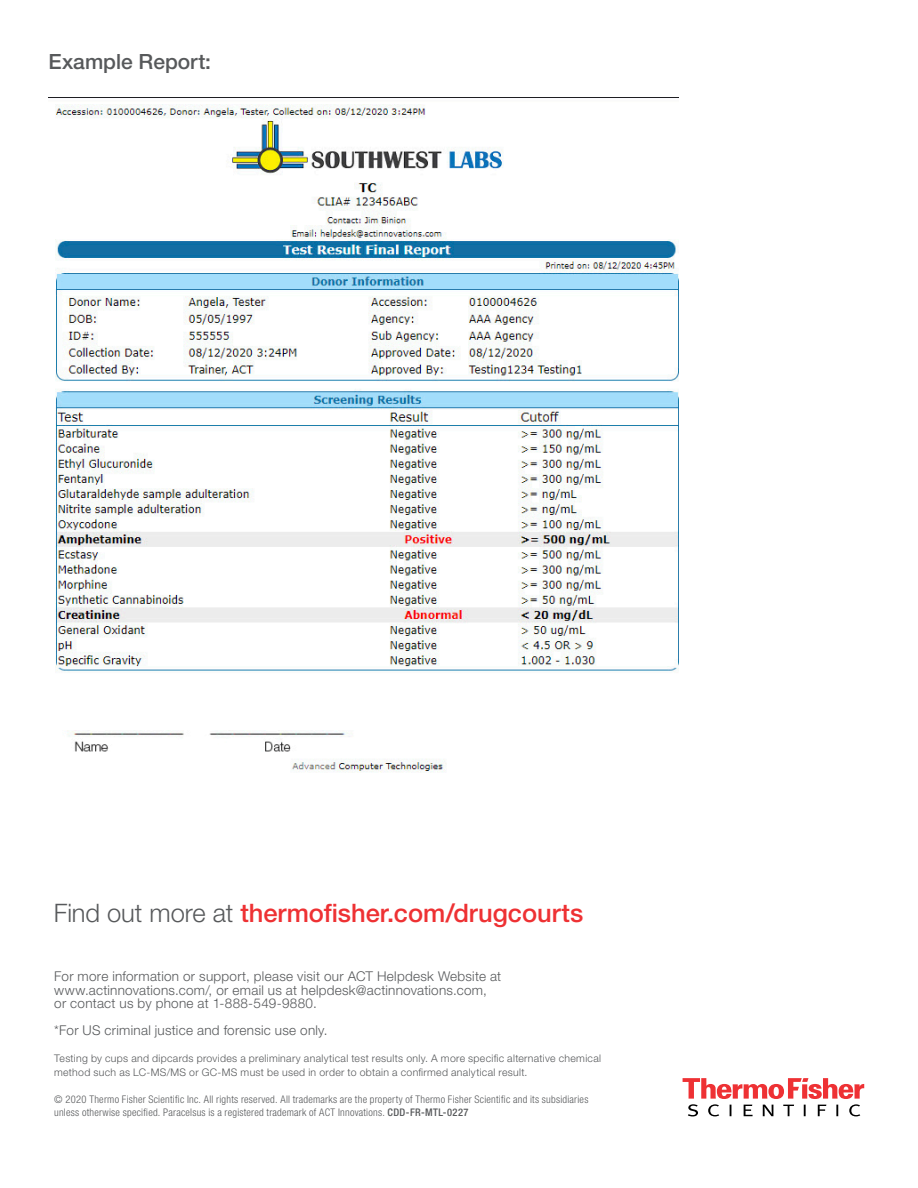
<style>
.page{position:relative;width:918px;height:1188px;background:#fff}
.page>*{position:absolute;margin:0;border:0;box-sizing:border-box;transform-origin:0 0}
.CTA{font:500 25.5px "Helvetica Neue LT Std";color:#ee3133}
.Subject_Header{font:500 21px "Helvetica Neue LT Std";color:#57595b}
.Copyright___Tactic{font:300 13.5px "Helvetica Neue LT Std";letter-spacing:.02em;color:#57595b}
.Copyright___Tactic-2{font:300 condensed 10.5px/13.5px "Helvetica Neue LT Std";letter-spacing:.025em;color:#57595b}
.Copyright___Tactic-3{font:300 10.5px/13.5px "Helvetica Neue LT Std";letter-spacing:.03em;color:#57595b}
.s1{font-weight:300;color:#57595b}
.s2{font-weight:500}
</style>
<div class="page">
<svg style="left:683px;top:1078px;width:181px;height:38px"></svg>
<img style="left:49px;top:97px;width:629px;height:676px">
<p class="Subject_Header" style="left:49px;top:49px;width:164px">Example Report:</p>
<p class="CTA" style="left:54px;top:897px;width:531px"><span class="s1">Find out more at</span> thermofisher.com/drugcourts</p>
<p class="Copyright___Tactic" style="left:54px;top:968px;width:448px">For more information or support, please visit our ACT Helpdesk Website at</p>
<p class="Copyright___Tactic" style="left:54px;top:982px;width:434px">www.actinnovations.com/, or email us at helpdesk@actinnovations.com,</p>
<p class="Copyright___Tactic" style="left:54px;top:995px;width:264px">or contact us by phone at 1-888-549-9880.</p>
<p class="Copyright___Tactic" style="left:54px;top:1022px;width:275px">*For US criminal justice and forensic use only.</p>
<p class="Copyright___Tactic-3" style="left:54px;top:1052px;width:548px">Testing by cups and dipcards provides a preliminary analytical test results only. A more specific alternative chemical method such as LC-MS/MS or GC-MS must be used in order to obtain a confirmed analytical result.</p>
<p class="Copyright___Tactic-2" style="left:54px;top:1092px;width:536px">© 2020 Thermo Fisher Scientific Inc. All rights reserved. All trademarks are the property of Thermo Fisher Scientific and its subsidiaries unless otherwise specified. Paracelsus is a registered trademark of ACT Innovations. <span class="s2">CDD-FR-MTL-0227</span></p>
</div>
